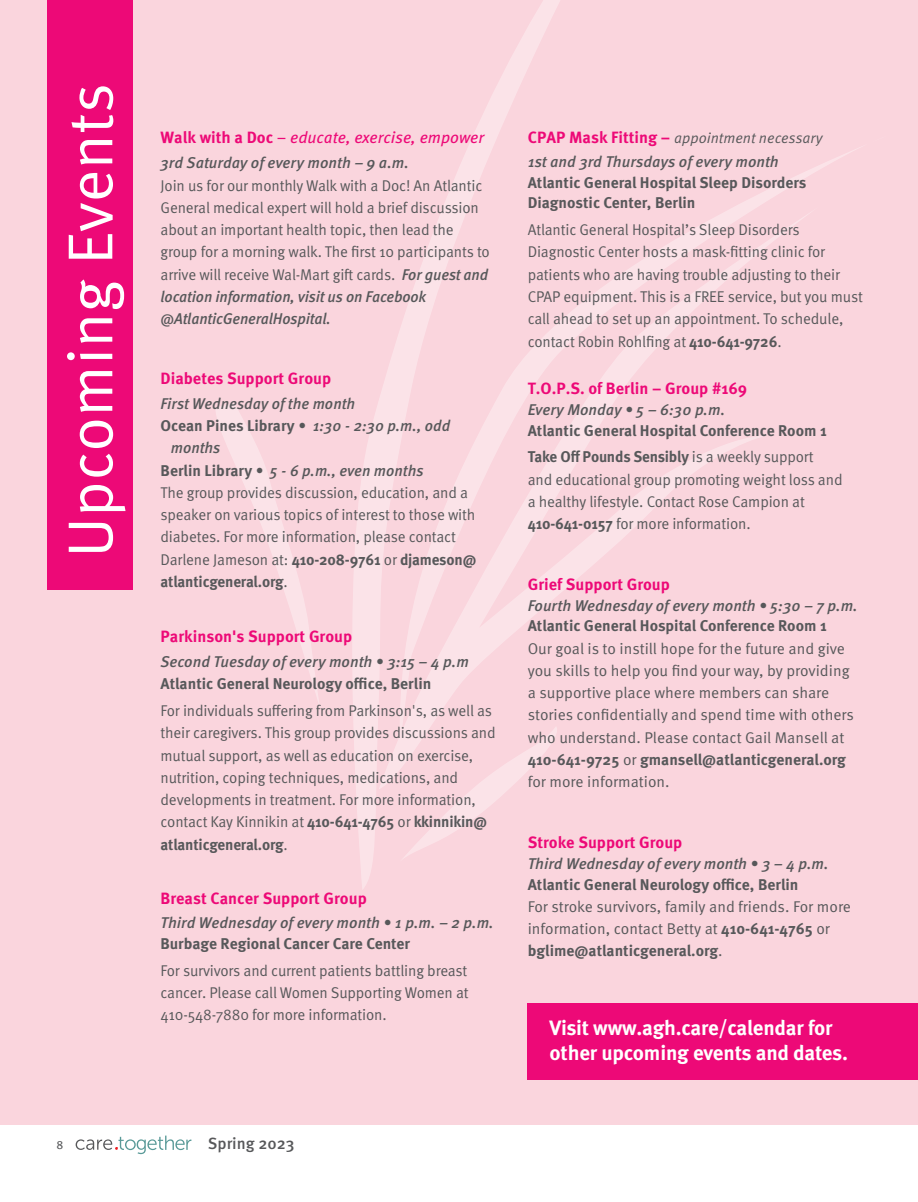
<style>
.page{position:relative;width:918px;height:1202px;background:#fff}
.page>*{position:absolute;margin:0;border:0;box-sizing:border-box;transform-origin:0 0}
.t1{font:63.6px "Meta OT Norm";color:#fff}
.t2{font:700 20.7px/25.2px "Meta OT";letter-spacing:-.01em;color:#fff}
.t3{font:700 16.35px "Meta OT";color:#ed0977}
.t4{font:italic 16.35px "Meta OT";color:#ed0977}
.t5{font:500 16.35px "Meta OT";color:#57585a}
.t6{font:15.6px/22.2px "Meta OT Norm";letter-spacing:-.01em;color:#57585a}
.t7{font:700 15.6px/22.2px "Meta OT";color:#57585a}
.t8{font:italic 500 15.6px/22.2px "Meta OT";letter-spacing:-.005em;color:#57585a}
.t9{font:14.85px "Meta OT Norm Ita";color:#57585a}
.t10{font:11.85px "Meta OT";color:#57585a}
.s1{font-weight:700;font-style:normal}
.s2{font-style:normal}
.s3{font-family:"Meta OT";font-weight:500;font-style:italic}
.s4{font-family:"Meta OT Norm";font-weight:400}
.s5{font-family:"Meta OT";font-weight:700}
.s6{font-family:"Meta OT";font-weight:700;font-size:16.35px;color:#ed0977}
</style>
<div class="page">
<svg style="left:76px;top:1135px;width:115px;height:19px"></svg>
<div style="left:0;top:0;width:918px;height:1124px;background:#fad5dd"></div>
<svg style="left:352px;top:0;width:208px;height:889px"></svg>
<svg style="left:216px;top:403px;width:103px;height:300px"></svg>
<svg style="left:397px;top:136px;width:461px;height:70px"></svg>
<svg style="left:379px;top:206px;width:429px;height:583px"></svg>
<svg style="left:397px;top:726px;width:168px;height:138px"></svg>
<div style="left:48px;top:0;width:85px;height:589px;background:#ed0977"></div>
<div style="left:528px;top:1003px;width:390px;height:76px;background:#ed0977"></div>
<h1 class="t1" style="left:52px;top:557px;width:476px;rotate:-90deg">Upcoming Events</h1>
<p class="t4" style="left:161px;top:127px;width:325px"><span class="s1">Walk with a Doc</span> <span class="s2">–</span> educate, exercise, empower</p>
<p class="t8" style="left:161px;top:152px;width:250px">3rd Saturday of every month – 9 a.m.</p>
<p class="t6" style="left:161px;top:174px;width:331px">Join us for our monthly Walk with a Doc! An Atlantic General medical expert will hold a brief discussion about an important health topic, then lead the group for a morning walk. The first 10 participants to arrive will receive Wal-Mart gift cards. <span class="s3">For guest and</span></p>
<p class="t8" style="left:161px;top:286px;width:267px">location information, visit us on Facebook @AtlanticGeneralHospital.</p>
<p class="t3" style="left:161px;top:367px;width:172px">Diabetes Support Group</p>
<p class="t8" style="left:161px;top:392px;width:196px">First Wednesday of the month</p>
<p class="t8" style="left:161px;top:415px;width:291px"><span class="s1">Ocean Pines Library</span> • 1:30 - 2:30 p.m., odd</p>
<p class="t8" style="left:171px;top:437px;width:51px">months</p>
<p class="t8" style="left:161px;top:459px;width:265px"><span class="s1">Berlin Library</span> • 5 - 6 p.m., even months</p>
<p class="t6" style="left:161px;top:481px;width:316px">The group provides discussion, education, and a speaker on various topics of interest to those with diabetes. For more information, please contact</p>
<p class="t7" style="left:161px;top:548px;width:317px"><span class="s4">Darlene Jameson at:</span> 410-208-9761 <span class="s4">or</span> djameson@ atlanticgeneral.org<span class="s4">.</span></p>
<p class="t3" style="left:161px;top:626px;width:193px">Parkinson's Support Group</p>
<p class="t8" style="left:161px;top:651px;width:310px">Second Tuesday of every month • 3:15 – 4 p.m</p>
<p class="t7" style="left:161px;top:673px;width:272px">Atlantic General Neurology office, Berlin</p>
<p class="t6" style="left:161px;top:699px;width:337px">For individuals suffering from Parkinson's, as well as their caregivers. This group provides discussions and mutual support, as well as education on exercise, nutrition, coping techniques, medications, and developments in treatment. For more information, contact Kay Kinnikin at <span class="s5">410-641-4765</span> or <span class="s5">kkinnikin@</span></p>
<p class="t7" style="left:161px;top:833px;width:129px">atlanticgeneral.org<span class="s4">.</span></p>
<p class="t3" style="left:161px;top:888px;width:208px">Breast Cancer Support Group</p>
<p class="t8" style="left:161px;top:912px;width:335px">Third Wednesday of every month • 1 p.m. – 2 p.m.</p>
<p class="t7" style="left:161px;top:932px;width:251px">Burbage Regional Cancer Care Center</p>
<p class="t6" style="left:161px;top:959px;width:310px;text-align:justify">For survivors and current patients battling breast cancer. Please call Women Supporting Women at 410-548-7880 for more information.</p>
<p class="t10" style="left:57px;top:1137px;width:8px">8</p>
<p class="t5" style="left:208px;top:1132px;width:88px">Spring 2023</p>
<p class="t9" style="left:528px;top:129px;width:297px"><span class="s6">CPAP Mask Fitting –</span> appointment necessary</p>
<p class="t8" style="left:528px;top:151px;width:253px">1st and 3rd Thursdays of every month</p>
<p class="t7" style="left:528px;top:172px;width:280px;line-height:20.7px">Atlantic General Hospital Sleep Disorders<br>Diagnostic Center, Berlin</p>
<p class="t6" style="left:528px;top:219px;width:337px">Atlantic General Hospital’s Sleep Disorders Diagnostic Center hosts a mask-fitting clinic for patients who are having trouble adjusting to their CPAP equipment. This is a FREE service, but you must call ahead to set up an appointment. To schedule, contact Robin Rohlfing at <span class="s5">410-641-9726</span>.</p>
<p class="t3" style="left:528px;top:378px;width:221px">T.O.P.S. of Berlin – Group #169</p>
<p class="t8" style="left:528px;top:398px;width:199px">Every Monday • 5 – 6:30 p.m.</p>
<p class="t7" style="left:528px;top:417px;width:301px;line-height:26.7px">Atlantic General Hospital Conference Room 1<br>Take Off Pounds Sensibly <span class="s4">is a weekly support</span></p>
<p class="t6" style="left:528px;top:468px;width:316px">and educational group promoting weight loss and a healthy lifestyle. Contact Rose Campion at<br><span class="s5">410-641-0157</span> for more information.</p>
<p class="t3" style="left:528px;top:574px;width:144px">Grief Support Group</p>
<p class="t8" style="left:528px;top:594px;width:332px">Fourth Wednesday of every month • 5:30 – 7 p.m.</p>
<p class="t7" style="left:528px;top:615px;width:301px">Atlantic General Hospital Conference Room 1</p>
<p class="t6" style="left:528px;top:637px;width:328px">Our goal is to instill hope for the future and give you skills to help you find your way, by providing a supportive place where members can share stories confidentially and spend time with others who understand. Please contact Gail Mansell at</p>
<p class="t7" style="left:528px;top:748px;width:320px">410-641-9725 <span class="s4">or</span> gmansell@atlanticgeneral.org</p>
<p class="t6" style="left:528px;top:771px;width:143px">for more information.</p>
<p class="t3" style="left:528px;top:832px;width:156px">Stroke Support Group</p>
<p class="t8" style="left:528px;top:852px;width:302px">Third Wednesday of every month • 3 – 4 p.m.</p>
<p class="t7" style="left:528px;top:873px;width:272px">Atlantic General Neurology office, Berlin</p>
<p class="t6" style="left:528px;top:895px;width:325px">For stroke survivors, family and friends. For more information, contact Betty at <span class="s5">410-641-4765</span> or</p>
<p class="t7" style="left:528px;top:940px;width:196px">bglime@atlanticgeneral.org<span class="s4">.</span></p>
<h2 class="t2" style="left:550px;top:1015px;width:300px">Visit www.agh.care/calendar for other upcoming events and dates.</h2>
</div>
